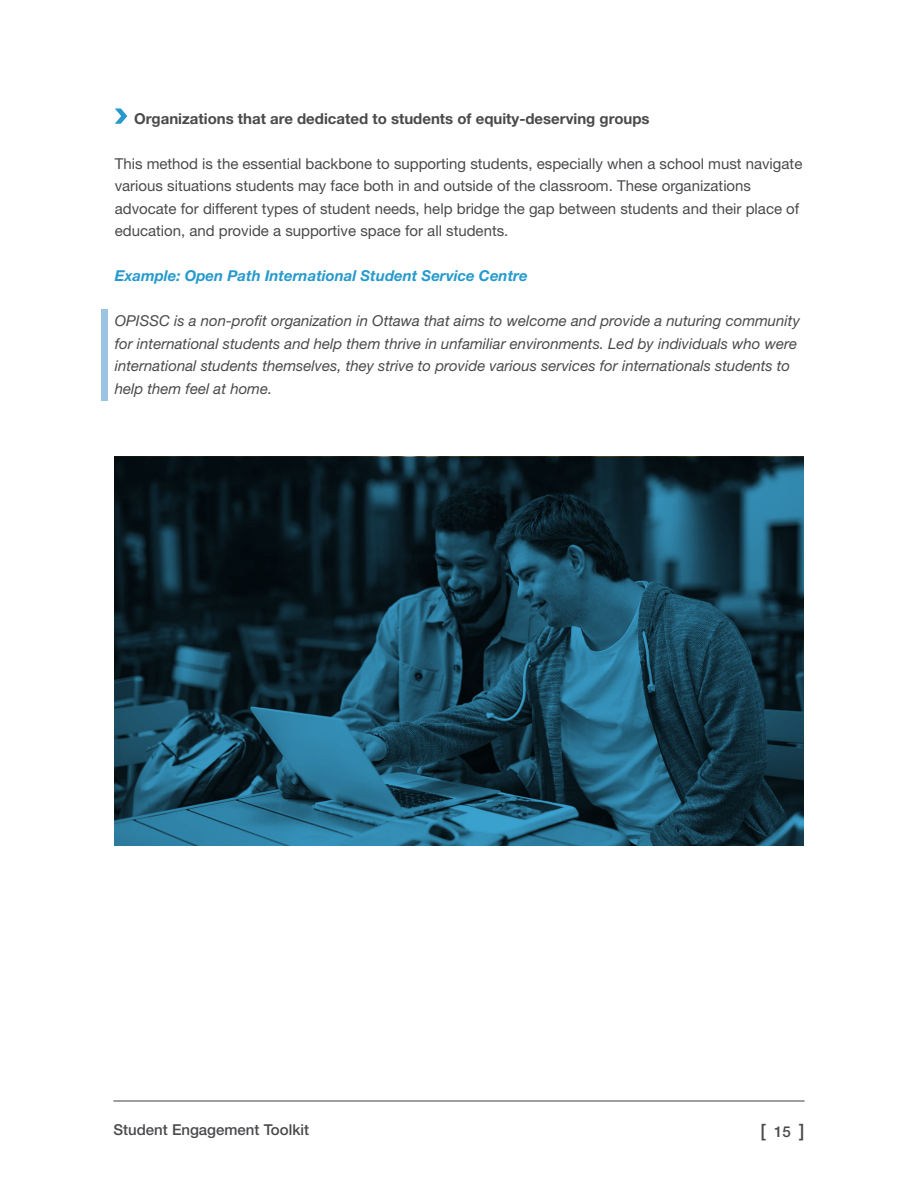
<style>
.page{position:relative;width:918px;height:1188px;background:#fff}
.page>*{position:absolute;margin:0;border:0;box-sizing:border-box;transform-origin:0 0}
.t1{font:500 18px "Helvetica Neue LT Std";color:#4a4a4d}
.t2{font:15px/22.5px "Helvetica Neue LT Std";color:#4a4a4d}
.t3{font:italic 15px/22.5px "Helvetica Neue LT Std";color:#4a4a4d}
.t4{font:700 15px "Helvetica Neue LT Std";color:#4a4a4d}
.t5{font:italic 700 15px "Helvetica Neue LT Std";color:#269acd}
.t6{font:500 15px "Helvetica Neue LT Std";color:#4a4a4d}
.s1{font-size:15px}
</style>
<div class="page">
<div style="left:101px;top:309px;width:7px;height:91px;background:#9bc3e2"></div>
<svg style="left:115px;top:108px;width:12px;height:16px"></svg>
<svg style="left:114px;top:457px;width:689px;height:388px;background:#153d4e"></svg>
<hr style="left:113px;top:1101px;width:692px;height:1px;background:#404040">
<p class="t4" style="left:134px;top:109px;width:517px">Organizations that are dedicated to students of equity-deserving groups</p>
<p class="t2" style="left:115px;top:152px;width:689px">This method is the essential backbone to supporting students, especially when a school must navigate various situations students may face both in and outside of the classroom. These organizations advocate for different types of student needs, help bridge the gap between students and their place of education, and provide a supportive space for all students.</p>
<p class="t5" style="left:115px;top:267px;width:415px">Example: Open Path International Student Service Centre</p>
<p class="t3" style="left:115px;top:309px;width:687px">OPISSC is a non-profit organization in Ottawa that aims to welcome and provide a nuturing community for international students and help them thrive in unfamiliar environments. Led by individuals who were international students themselves, they strive to provide various services for internationals students to help them feel at home.</p>
<p class="t6" style="left:113px;top:1121px;width:197px">Student Engagement Toolkit</p>
<p class="t1" style="left:761px;top:1120px;width:46px">[ <span class="s1">15</span> ]</p>
</div>
